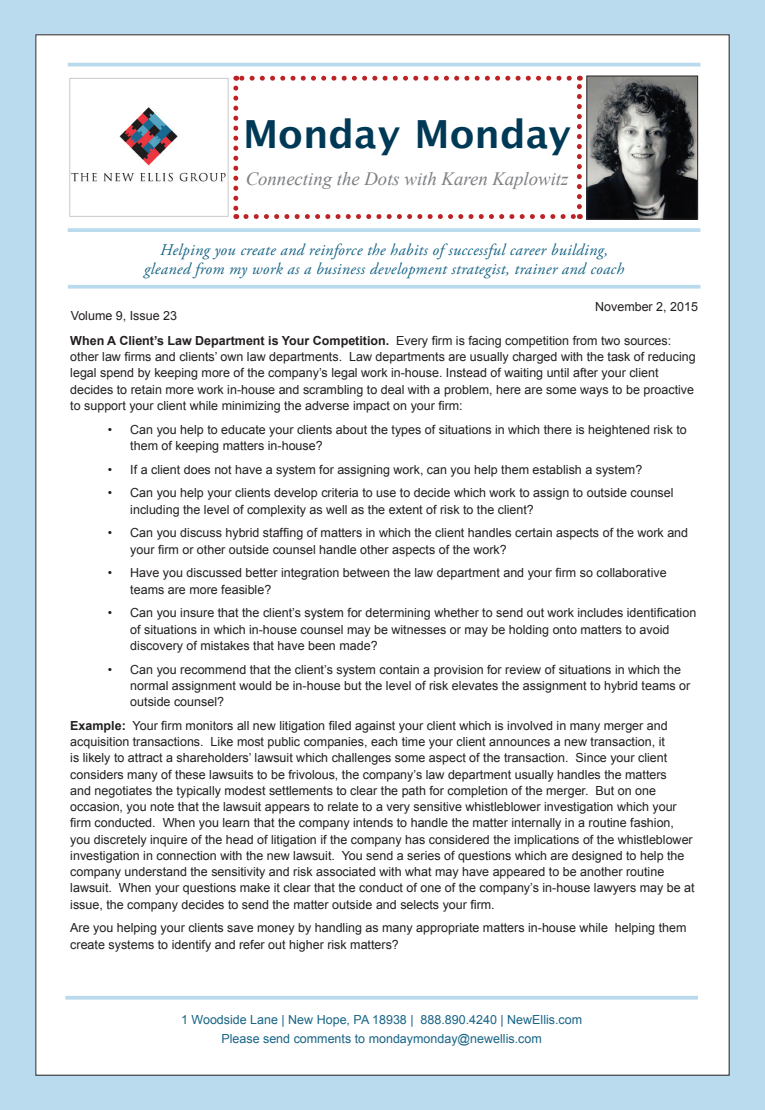
<style>
.page{position:relative;width:765px;height:1110px;background:#b9dbed}
.page>*{position:absolute;margin:0;border:0;box-sizing:border-box;transform-origin:0 0}
.t1{font:700 38.75px "Lucida Grande";color:#003956}
.t2{font:italic 18.75px "Times New Roman";color:#7c7e81}
.t3{font:italic 16.25px/19.5px "Adobe Garamond Pro";letter-spacing:.02em;color:#196586;text-align:center}
.bullets{font:12.5px/16.2px "Arial";color:#231f20}
.t4{font:12.5px "Arial";color:#196586}
.s1{font-weight:700}
</style>
<div class="page">
<div style="left:36px;top:35px;width:693px;height:1040px;background:#fff"></div>
<img style="left:71px;top:107px;width:155px;height:75px">
<img style="left:589px;top:78px;width:107px;height:139px">
<div style="left:587px;top:76px;width:111px;height:143px;border:1px solid #231f20"></div>
<hr style="left:68px;top:63px;width:632px;height:3px;background:#b9dbed">
<svg style="left:68px;top:228px;width:632px;height:4px;background:#bdddee"></svg>
<svg style="left:68px;top:285px;width:633px;height:4px;background:#c0deee"></svg>
<svg style="left:65px;top:996px;width:633px;height:4px;background:#bfdeee"></svg>
<svg style="left:233px;top:88px;width:5px;height:131px"></svg>
<svg style="left:246px;top:214px;width:334px;height:5px"></svg>
<svg style="left:577px;top:76px;width:5px;height:131px"></svg>
<svg style="left:236px;top:76px;width:333px;height:5px"></svg>
<div style="left:69px;top:78px;width:160px;height:139px;border:1px solid #c9cacc"></div>
<p class="t1" style="left:243px;top:102px;width:329px">Monday Monday</p>
<p class="t2" style="left:246px;top:166px;width:324px">Connecting the Dots with Karen Kaplowitz</p>
<p class="t3" style="left:144px;top:240px;width:482px">Helping you create and reinforce the habits of successful career building, gleaned from my work as a business development strategist, trainer and coach</p>
<p class="bullets" style="left:71px;top:308px;width:108px">Volume 9, Issue 23</p>
<p class="bullets" style="left:595px;top:299px;width:104px">November 2, 2015</p>
<p class="bullets" style="left:70px;top:332px;width:627px"><span class="s1">When A Client’s Law Department is Your Competition.</span> Every firm is facing competition from two sources: other law firms and clients’ own law departments. Law departments are usually charged with the task of reducing legal spend by keeping more of the company’s legal work in-house. Instead of waiting until after your client decides to retain more work in-house and scrambling to deal with a problem, here are some ways to be proactive to support your client while minimizing the adverse impact on your firm:</p>
<p class="bullets" style="left:130px;top:421px;width:558px;text-indent:-22px">• Can you help to educate your clients about the types of situations in which there is heightened risk to them of keeping matters in-house?</p>
<p class="bullets" style="left:108px;top:461px;width:536px">• If a client does not have a system for assigning work, can you help them establish a system?</p>
<p class="bullets" style="left:130px;top:485px;width:545px;text-indent:-22px">• Can you help your clients develop criteria to use to decide which work to assign to outside counsel including the level of complexity as well as the extent of risk to the client?</p>
<p class="bullets" style="left:130px;top:525px;width:559px;text-indent:-22px">• Can you discuss hybrid staffing of matters in which the client handles certain aspects of the work and your firm or other outside counsel handle other aspects of the work?</p>
<p class="bullets" style="left:130px;top:565px;width:538px;text-indent:-22px">• Have you discussed better integration between the law department and your firm so collaborative teams are more feasible?</p>
<p class="bullets" style="left:130px;top:605px;width:568px;text-indent:-22px">• Can you insure that the client’s system for determining whether to send out work includes identification of situations in which in-house counsel may be witnesses or may be holding onto matters to avoid discovery of mistakes that have been made?</p>
<p class="bullets" style="left:130px;top:661px;width:561px;text-indent:-22px">• Can you recommend that the client’s system contain a provision for review of situations in which the normal assignment would be in-house but the level of risk elevates the assignment to hybrid teams or outside counsel?</p>
<p class="bullets" style="left:70px;top:717px;width:626px"><span class="s1">Example:</span> Your firm monitors all new litigation filed against your client which is involved in many merger and acquisition transactions. Like most public companies, each time your client announces a new transaction, it<br>is likely to attract a shareholders’ lawsuit which challenges some aspect of the transaction. Since your client considers many of these lawsuits to be frivolous, the company’s law department usually handles the matters<br>and negotiates the typically modest settlements to clear the path for completion of the merger. But on one occasion, you note that the lawsuit appears to relate to a very sensitive whistleblower investigation which your firm conducted. When you learn that the company intends to handle the matter internally in a routine fashion, you discretely inquire of the head of litigation if the company has considered the implications of the whistleblower investigation in connection with the new lawsuit. You send a series of questions which are designed to help the company understand the sensitivity and risk associated with what may have appeared to be another routine lawsuit. When your questions make it clear that the conduct of one of the company’s in-house lawyers may be at issue, the company decides to send the matter outside and selects your firm.</p>
<p class="bullets" style="left:70px;top:920px;width:618px">Are you helping your clients save money by handling as many appropriate matters in-house while helping them create systems to identify and refer out higher risk matters?</p>
<p class="t4" style="left:181px;top:1012px;width:403px">1 Woodside Lane | New Hope, PA 18938 | 888.890.4240 | NewEllis.com</p>
<p class="t4" style="left:221px;top:1031px;width:322px">Please send comments to mondaymonday@newellis.com</p>
</div>
